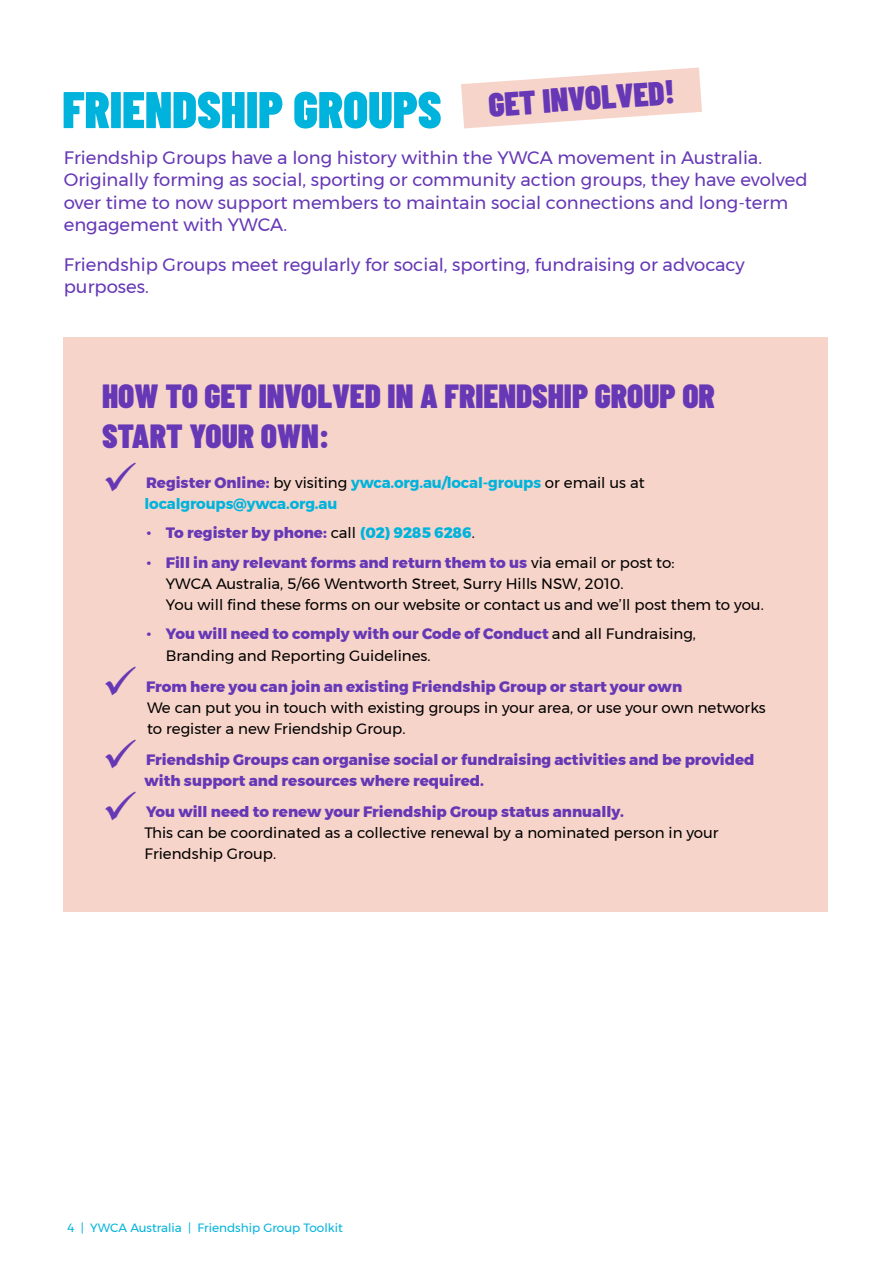
<style>
.page{position:relative;width:893px;height:1263px;background:#fff}
.page>*{position:absolute;margin:0;border:0;box-sizing:border-box;transform-origin:0 0}
.t1{font:900 51.45px "Barlow Condensed";color:#00b3dc}
.t2{font:900 33.45px/40.2px "Barlow Condensed";color:#6638b6}
.t3{font:18px/22.5px "Montserrat";color:#6638b6}
.t4{font:15px/21px "Montserrat";color:#000}
.t5{font:800 15px/21.6px "Montserrat";color:#6638b6}
.t6{font:700 15px/21px "Montserrat";letter-spacing:-.01em;color:#00b3dc}
.t7{font:12px "Montserrat";color:#00b3dc}
.s1{color:#6638b6}
.s2{font-weight:800;color:#6638b6}
.s3{font-weight:400;color:#000}
.s4{font-family:"Courier New";font-weight:400}
.s5{color:#00b3dc}
.s6{font-family:"Courier New";color:#6638b6}
</style>
<div class="page">
<div style="left:63px;top:338px;width:765px;height:574px;background:#f7d4c9"></div>
<svg style="left:461px;top:68px;width:241px;height:60px"></svg>
<h1 class="t1" style="left:62px;top:73px;width:381px">FRIENDSHIP GROUPS</h1>
<h2 class="t2" style="left:487px;top:83px;width:188px;rotate:-4deg">GET INVOLVED!</h2>
<p class="t3" style="left:64px;top:146px;width:745px">Friendship Groups have a long history within the YWCA movement in Australia.<br>Originally forming as social, sporting or community action groups, they have evolved over time to now support members to maintain social connections and long-term engagement with YWCA.</p>
<p class="t3" style="left:64px;top:253px;width:683px">Friendship Groups meet regularly for social, sporting, fundraising or advocacy purposes.</p>
<h2 class="t2" style="left:102px;top:375px;width:614px">HOW TO GET INVOLVED IN A FRIENDSHIP GROUP OR<br>START YOUR OWN:</h2>
<p class="t6" style="left:145px;top:472px;width:502px;text-indent:-43px"><span class="s1">✓</span> <span class="s2">Register Online:</span> <span class="s3">by visiting</span> ywca.org.au/local-groups <span class="s3">or email us at </span>localgroups@ywca.org.au</p>
<p class="t5" style="left:145px;top:522px;width:332px"><span class="s4">•</span> To register by phone: <span class="s3">call</span> <span class="s5">(02) 9285 6286</span><span class="s3">.</span></p>
<p class="t4" style="left:166px;top:552px;width:599px;text-indent:-21px"><span class="s6">•</span> <span class="s2">Fill in any relevant forms and return them to us</span> via email or post to:<br>YWCA Australia, 5/66 Wentworth Street, Surry Hills NSW, 2010.<br>You will find these forms on our website or contact us and we’ll post them to you.</p>
<p class="t4" style="left:166px;top:623px;width:532px;line-height:21.6px;text-indent:-21px"><span class="s6">•</span> <span class="s2">You will need to comply with our Code of Conduct</span> and all Fundraising,<br>Branding and Reporting Guidelines.</p>
<p class="t4" style="left:147px;top:676px;width:620px;text-indent:-45px"><span class="s1">✓</span> <span class="s2">From here you can join an existing Friendship Group or start your own<br></span>We can put you in touch with existing groups in your area, or use your own networks to register a new Friendship Group.</p>
<p class="t5" style="left:145px;top:749px;width:611px;text-indent:-43px">✓ Friendship Groups can organise social or fundraising activities and be provided with support and resources where required.</p>
<p class="t4" style="left:145px;top:801px;width:576px;text-indent:-43px"><span class="s1">✓</span> <span class="s2">You will need to renew your Friendship Group status annually.<br></span>This can be coordinated as a collective renewal by a nominated person in your<br>Friendship Group.</p>
<p class="t7" style="left:68px;top:1219px;width:277px">4 | YWCA Australia | Friendship Group Toolkit</p>
</div>
